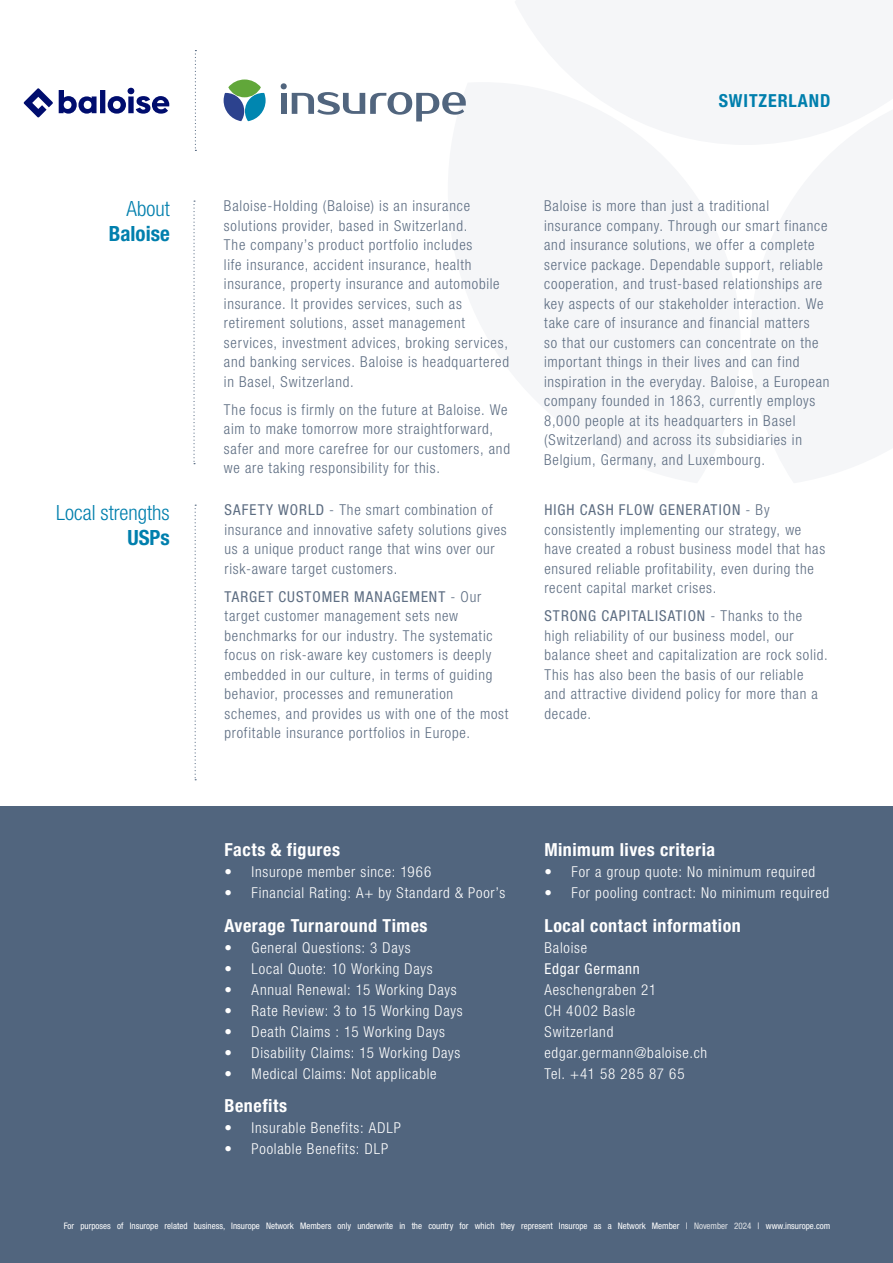
<style>
.page{position:relative;width:893px;height:1263px;background:#fff}
.page>*{position:absolute;margin:0;border:0;box-sizing:border-box;transform-origin:0 0}
.About_in_blue{font:300 condensed 21px/25.2px "Helvetica Neue LT Pro";color:#007fad;text-align:right}
.About_in_blue-2{font:700 condensed 21px "Helvetica Neue LT Pro";color:#007fad}
.heading{font:700 condensed 18px "Helvetica Neue LT Pro";letter-spacing:.03em;color:#fff}
.t1{font:700 condensed 18px "Helvetica Neue LT Pro";letter-spacing:.05em;color:#007fad}
.text_in_column{font:300 condensed 15px/19.5px "Helvetica Neue LT Pro";letter-spacing:.05em;color:#5d6d82}
.Adres{font:300 condensed 15px "Helvetica Neue LT Pro";letter-spacing:.05em;color:#fff}
.Adres-2{font:condensed 15px "Helvetica Neue LT Pro";letter-spacing:.05em;color:#fff}
.t2{font:condensed 9px "Helvetica Neue LT Pro";color:#fff}
.s1{font-weight:700}
.s2{font-weight:400}
.s3{color:#dfe2e6}
</style>
<div class="page">
<div style="left:0;top:807px;width:893px;height:456px;background:#51657e"></div>
<svg style="left:24px;top:88px;width:145px;height:29px"></svg>
<svg style="left:281px;top:83px;width:185px;height:38px"></svg>
<svg style="left:224px;top:80px;width:42px;height:41px"></svg>
<svg style="left:195px;top:50px;width:1px;height:101px"></svg>
<svg style="left:193px;top:201px;width:2px;height:263px"></svg>
<svg style="left:195px;top:505px;width:1px;height:275px"></svg>
<p class="t1" style="left:719px;top:90px;width:113px">SWITZERLAND</p>
<p class="About_in_blue" style="left:127px;top:195px;width:45px">About</p>
<p class="About_in_blue-2" style="left:109px;top:221px;width:62px">Baloise</p>
<p class="text_in_column" style="left:224px;top:196px;width:287px">Baloise-Holding (Baloise) is an insurance solutions provider, based in Switzerland.<br>The company’s product portfolio includes<br>life insurance, accident insurance, health insurance, property insurance and automobile insurance. It provides services, such as retirement solutions, asset management services, investment advices, broking services, and banking services. Baloise is headquartered in Basel, Switzerland.</p>
<p class="text_in_column" style="left:224px;top:400px;width:288px">The focus is firmly on the future at Baloise. We aim to make tomorrow more straightforward, safer and more carefree for our customers, and we are taking responsibility for this.</p>
<p class="About_in_blue" style="left:56px;top:499px;width:115px">Local strengths<br><span class="s1">USPs</span></p>
<p class="text_in_column" style="left:225px;top:500px;width:284px"><span class="s2">SAFETY WORLD</span> - The smart combination of insurance and innovative safety solutions gives us a unique product range that wins over our risk-aware target customers.</p>
<p class="text_in_column" style="left:225px;top:587px;width:286px"><span class="s2">TARGET CUSTOMER MANAGEMENT</span> - Our target customer management sets new benchmarks for our industry. The systematic focus on risk-aware key customers is deeply embedded in our culture, in terms of guiding behavior, processes and remuneration schemes, and provides us with one of the most profitable insurance portfolios in Europe.</p>
<p class="text_in_column" style="left:544px;top:196px;width:287px">Baloise is more than just a traditional insurance company. Through our smart finance and insurance solutions, we offer a complete service package. Dependable support, reliable cooperation, and trust-based relationships are key aspects of our stakeholder interaction. We take care of insurance and financial matters<br>so that our customers can concentrate on the important things in their lives and can find inspiration in the everyday. Baloise, a European company founded in 1863, currently employs 8,000 people at its headquarters in Basel (Switzerland) and across its subsidiaries in Belgium, Germany, and Luxembourg.</p>
<p class="text_in_column" style="left:544px;top:500px;width:282px"><span class="s2">HIGH CASH FLOW GENERATION</span> - By consistently implementing our strategy, we have created a robust business model that has ensured reliable profitability, even during the recent capital market crises.</p>
<p class="text_in_column" style="left:544px;top:606px;width:285px"><span class="s2">STRONG CAPITALISATION</span> - Thanks to the high reliability of our business model, our balance sheet and capitalization are rock solid.<br>This has also been the basis of our reliable and attractive dividend policy for more than a decade.</p>
<p class="heading" style="left:225px;top:839px;width:117px">Facts &amp; figures</p>
<p class="Adres" style="left:225px;top:863px;width:208px">• Insurope member since: 1966</p>
<p class="Adres" style="left:225px;top:884px;width:282px">• Financial Rating: A+ by Standard &amp; Poor’s</p>
<p class="heading" style="left:225px;top:914px;width:205px">Average Turnaround Times</p>
<p class="Adres" style="left:225px;top:939px;width:187px">• General Questions: 3 Days</p>
<p class="Adres" style="left:225px;top:960px;width:210px">• Local Quote: 10 Working Days</p>
<p class="Adres" style="left:225px;top:981px;width:234px">• Annual Renewal: 15 Working Days</p>
<p class="Adres" style="left:225px;top:1002px;width:240px">• Rate Review: 3 to 15 Working Days</p>
<p class="Adres" style="left:225px;top:1023px;width:222px">• Death Claims : 15 Working Days</p>
<p class="Adres" style="left:225px;top:1044px;width:237px">• Disability Claims: 15 Working Days</p>
<p class="Adres" style="left:225px;top:1065px;width:214px">• Medical Claims: Not applicable</p>
<p class="heading" style="left:225px;top:1095px;width:64px">Benefits</p>
<p class="Adres" style="left:225px;top:1119px;width:178px">• Insurable Benefits: ADLP</p>
<p class="Adres" style="left:225px;top:1140px;width:165px">• Poolable Benefits: DLP</p>
<p class="heading" style="left:544px;top:839px;width:172px">Minimum lives criteria</p>
<p class="Adres" style="left:544px;top:863px;width:272px">• For a group quote: No minimum required</p>
<p class="Adres" style="left:544px;top:884px;width:286px">• For pooling contract: No minimum required</p>
<p class="heading" style="left:544px;top:914px;width:198px">Local contact information</p>
<p class="Adres" style="left:544px;top:939px;width:44px">Baloise</p>
<p class="Adres-2" style="left:544px;top:959px;width:97px">Edgar Germann</p>
<p class="Adres" style="left:544px;top:981px;width:113px">Aeschengraben 21</p>
<p class="Adres" style="left:544px;top:1002px;width:92px">CH 4002 Basle</p>
<p class="Adres" style="left:544px;top:1023px;width:70px">Switzerland</p>
<p class="Adres" style="left:544px;top:1044px;width:164px">edgar.germann@baloise.ch</p>
<p class="Adres" style="left:544px;top:1065px;width:142px">Tel. +41 58 285 87 65</p>
<p class="t2" style="left:64px;top:1220px;width:768px">For purposes of Insurope related business, Insurope Network Members only underwrite in the country for which they represent Insurope as a Network Member | <span class="s3">November 2024</span> | www.insurope.com</p>
</div>
